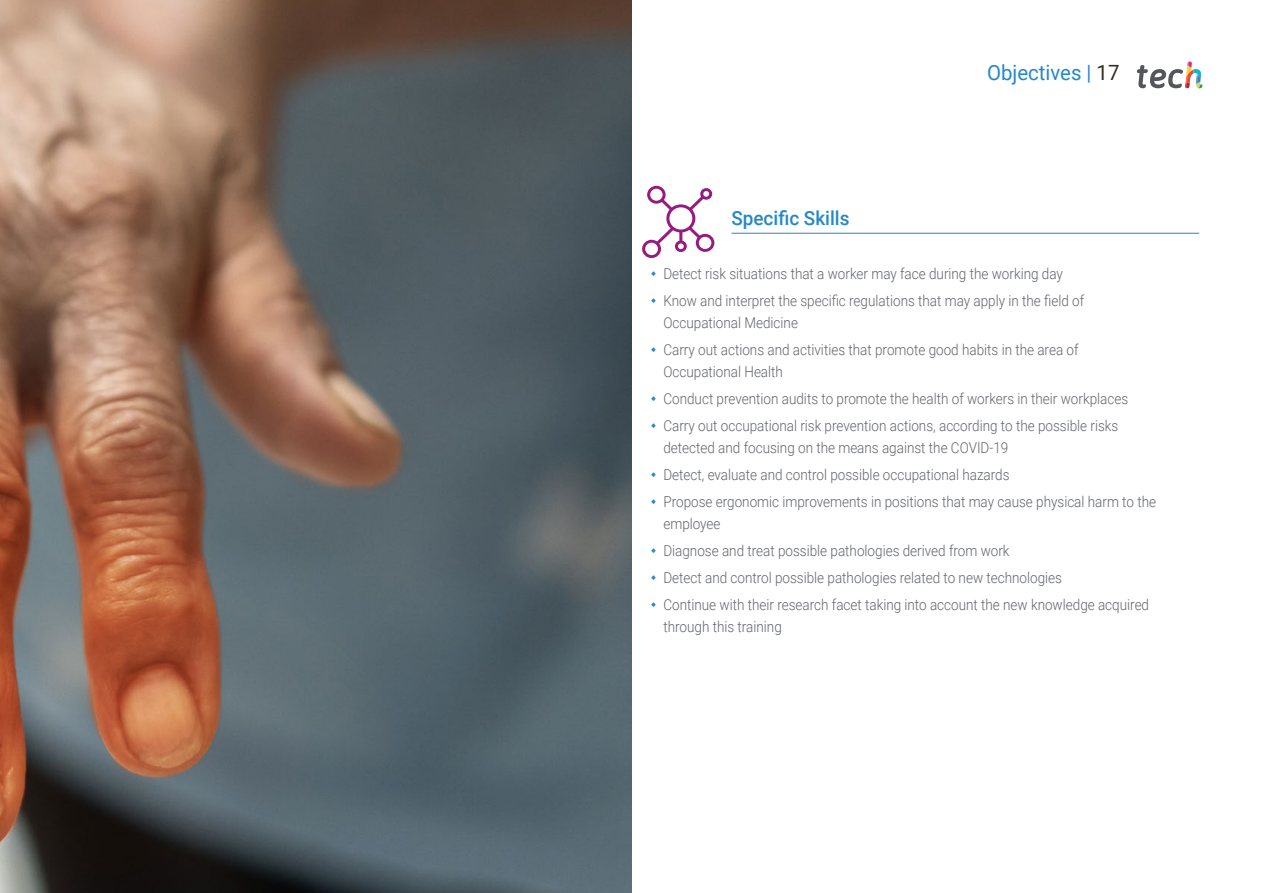
<style>
.page{position:relative;width:1263px;height:893px;background:#fff}
.page>*{position:absolute;margin:0;border:0;box-sizing:border-box;transform-origin:0 0}
.t1{font:21px "Roboto";color:#2488c9}
.t2{font:500 19.5px "Roboto";color:#2488c9}
.t3{font:300 15px/26.7px "Roboto";color:#61646a;scale:.9 1}
.s1{color:#312e20}
</style>
<div class="page">
<hr style="left:731px;top:233px;width:468px;height:1px;background:#2488c9">
<svg style="left:642px;top:186px;width:72px;height:72px"></svg>
<img style="left:0;top:0;width:631px;height:893px">
<svg style="left:1137px;top:62px;width:65px;height:27px"></svg>
<h1 class="t1" style="left:987px;top:57px;width:134px">Objectives | <span class="s1">17</span></h1>
<h2 class="t2" style="left:731px;top:204px;width:120px">Specific Skills</h2>
<p class="t3" style="left:663px;top:260px;width:469px">Detect risk situations that a worker may face during the working day<br>Know and interpret the specific regulations that may apply in the field of</p>
<p class="t3" style="left:663px;top:309px;width:463px">Occupational Medicine<br>Carry out actions and activities that promote good habits in the area of</p>
<p class="t3" style="left:663px;top:358px;width:518px">Occupational Health<br>Conduct prevention audits to promote the health of workers in their workplaces<br>Carry out occupational risk prevention actions, according to the possible risks</p>
<p class="t3" style="left:663px;top:434px;width:549px">detected and focusing on the means against the COVID-19<br>Detect, evaluate and control possible occupational hazards<br>Propose ergonomic improvements in positions that may cause physical harm to the</p>
<p class="t3" style="left:663px;top:510px;width:541px">employee<br>Diagnose and treat possible pathologies derived from work<br>Detect and control possible pathologies related to new technologies<br>Continue with their research facet taking into account the new knowledge acquired</p>
<p class="t3" style="left:663px;top:613px;width:133px">through this training</p>
</div>
